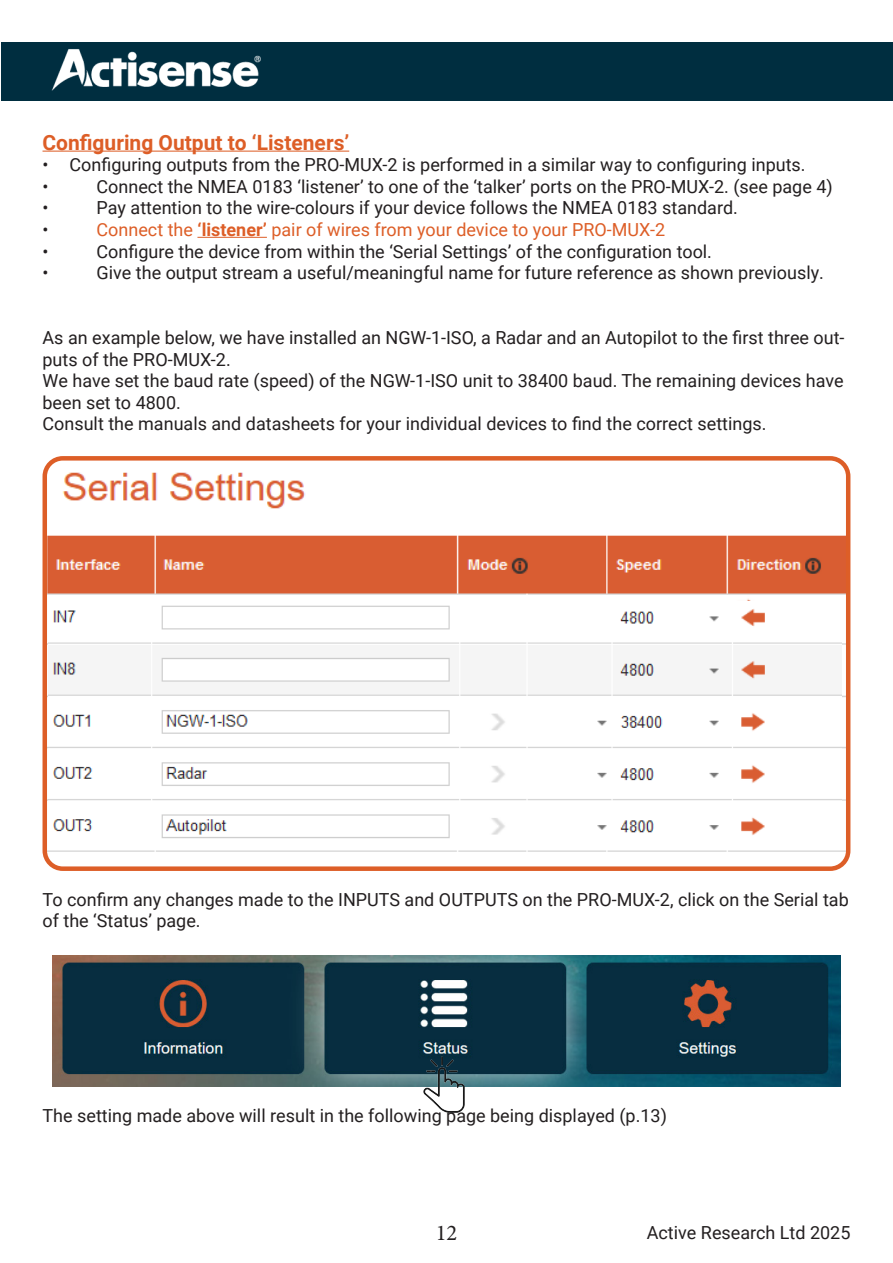
<style>
.page{position:relative;width:893px;height:1263px;background:#fff}
.page>*{position:absolute;margin:0;border:0;box-sizing:border-box;transform-origin:0 0}
.t1{font:22.5px "Minion Pro";color:#231f20}
.t2{font:700 21px "Roboto";color:#dd5e27}
.t3{font:18px/21.6px "Roboto";color:#231f20}
.t4{font:18px "Roboto";color:#dd5e27}
.s1{font-weight:700}
</style>
<div class="page">
<hr style="left:43px;top:151px;width:306px;height:1px;background:#dd5e27">
<hr style="left:197px;top:237px;width:70px;height:1px;background:#dd5e27">
<img style="left:48px;top:461px;width:797px;height:399px">
<div style="left:43px;top:456px;width:807px;height:415px;border:4px solid #dd5e27;border-radius:18px"></div>
<img style="left:49px;top:601px;width:793px;height:248px">
<img style="left:52px;top:956px;width:789px;height:130px">
<img style="left:418px;top:1057px;width:52px;height:56px">
<div style="left:1px;top:43px;width:892px;height:58px;background:#002e40"></div>
<img style="left:51px;top:49px;width:210px;height:42px">
<p class="t2" style="left:43px;top:127px;width:308px">Configuring Output to ‘Listeners’</p>
<p class="t3" style="left:43px;top:153px;width:765px">• Configuring outputs from the PRO-MUX-2 is performed in a similar way to configuring inputs.</p>
<p class="t3" style="left:43px;top:175px;width:8px">•</p>
<p class="t3" style="left:97px;top:175px;width:738px">Connect the NMEA 0183 ‘listener’ to one of the ‘talker’ ports on the PRO-MUX-2. (see page 4)</p>
<p class="t3" style="left:43px;top:196px;width:8px">•</p>
<p class="t3" style="left:97px;top:196px;width:643px">Pay attention to the wire-colours if your device follows the NMEA 0183 standard.</p>
<p class="t3" style="left:43px;top:218px;width:8px">•</p>
<p class="t4" style="left:97px;top:217px;width:570px">Connect the <span class="s1">‘listener’</span> pair of wires from your device to your PRO-MUX-2</p>
<p class="t3" style="left:43px;top:240px;width:8px">•</p>
<p class="t3" style="left:97px;top:240px;width:617px">Configure the device from within the ‘Serial Settings’ of the configuration tool.</p>
<p class="t3" style="left:43px;top:261px;width:8px">•</p>
<p class="t3" style="left:97px;top:261px;width:729px">Give the output stream a useful/meaningful name for future reference as shown previously.</p>
<p class="t3" style="left:43px;top:326px;width:803px">As an example below, we have installed an NGW-1-ISO, a Radar and an Autopilot to the first three out&shy;puts of the PRO-MUX-2.</p>
<p class="t3" style="left:43px;top:369px;width:803px">We have set the baud rate (speed) of the NGW-1-ISO unit to 38400 baud. The remaining devices have been set to 4800.</p>
<p class="t3" style="left:43px;top:412px;width:725px">Consult the manuals and datasheets for your individual devices to find the correct settings.</p>
<p class="t3" style="left:43px;top:888px;width:808px">To confirm any changes made to the INPUTS and OUTPUTS on the PRO-MUX-2, click on the Serial tab of the ‘Status’ page.</p>
<p class="t3" style="left:43px;top:1104px;width:626px">The setting made above will result in the following page being displayed (p.13)</p>
<p class="t1" style="left:436px;top:1218px;width:23px">12</p>
<p class="t3" style="left:647px;top:1221px;width:205px">Active Research Ltd 2025</p>
</div>
